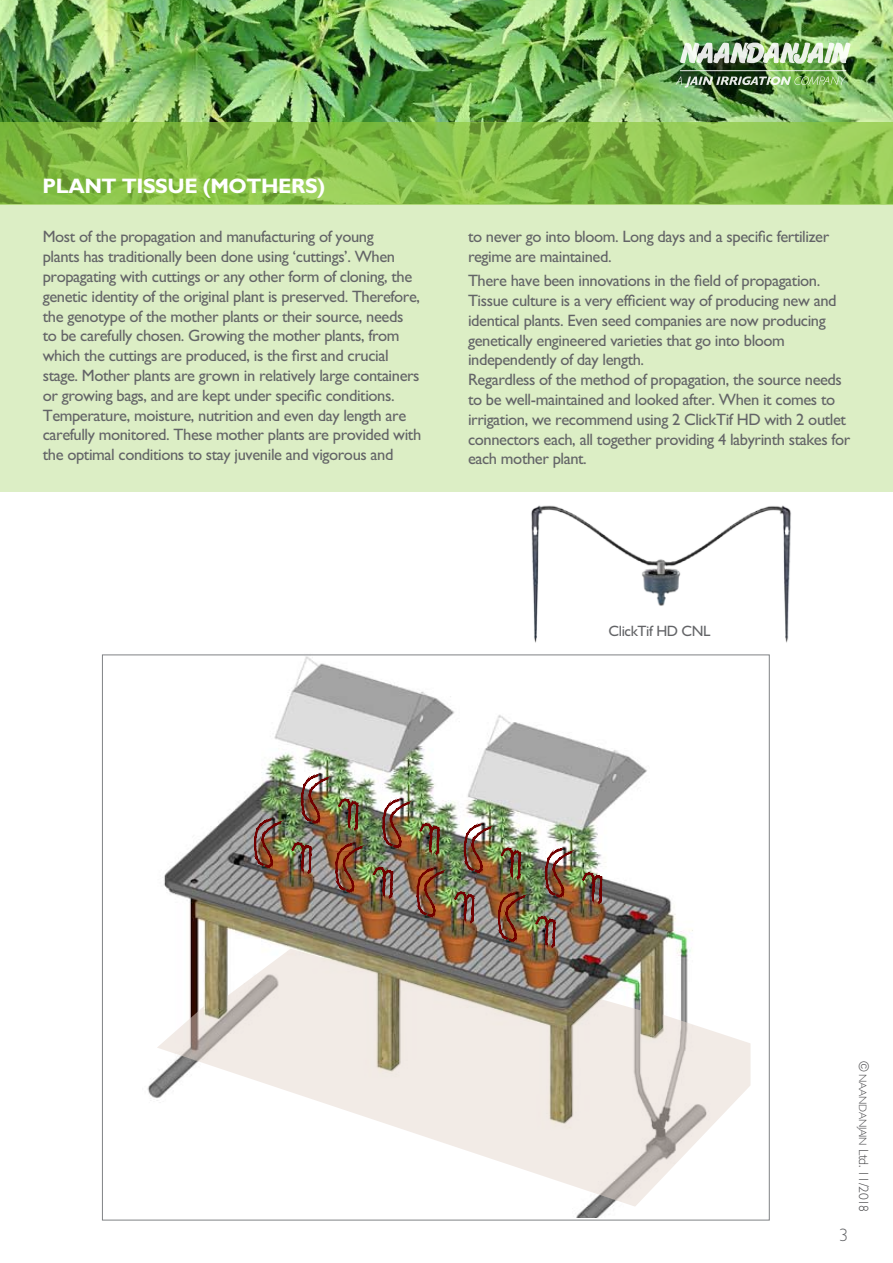
<style>
.page{position:relative;width:893px;height:1263px;background:#fff}
.page>*{position:absolute;margin:0;border:0;box-sizing:border-box;transform-origin:0 0}
.t1{font:700 21px "M Gill Sans";letter-spacing:-.02em;color:#fff}
.t2{font:300 18px "M Gill Sans";color:#636467}
.t3{font:16.5px/19.8px "M Gill Sans";letter-spacing:-.025em;color:#636467}
.t4{font:15px "M Gill Sans";letter-spacing:-.025em;color:#636467}
.t5{font:300 13.5px "M Gill Sans";letter-spacing:-.03em;color:#4d4d4f}
.s1{font-size:10.8px}
</style>
<div class="page">
<img style="left:0;top:0;width:893px;height:122px">
<div style="left:0;top:205px;width:893px;height:286px;background:#dceec5"></div>
<svg style="left:0;top:122px;width:893px;height:83px;background:#86be48"></svg>
<img style="left:675px;top:76px;width:171px;height:12px">
<img style="left:680px;top:42px;width:171px;height:22px">
<hr style="left:680px;top:70px;width:166px;height:1px;background:#fff">
<img style="left:147px;top:656px;width:546px;height:562px">
<svg style="left:416px;top:868px;width:28px;height:49px"></svg>
<svg style="left:454px;top:891px;width:20px;height:32px"></svg>
<svg style="left:335px;top:843px;width:28px;height:49px"></svg>
<svg style="left:254px;top:818px;width:27px;height:50px"></svg>
<svg style="left:301px;top:774px;width:28px;height:49px"></svg>
<svg style="left:382px;top:799px;width:28px;height:49px"></svg>
<svg style="left:464px;top:824px;width:27px;height:49px"></svg>
<svg style="left:545px;top:848px;width:28px;height:49px"></svg>
<svg style="left:498px;top:892px;width:27px;height:49px"></svg>
<svg style="left:372px;top:867px;width:21px;height:31px"></svg>
<svg style="left:291px;top:842px;width:21px;height:32px"></svg>
<svg style="left:338px;top:798px;width:20px;height:32px"></svg>
<svg style="left:419px;top:823px;width:21px;height:32px"></svg>
<svg style="left:500px;top:848px;width:21px;height:31px"></svg>
<svg style="left:582px;top:872px;width:20px;height:32px"></svg>
<svg style="left:535px;top:916px;width:21px;height:31px"></svg>
<img style="left:531px;top:505px;width:260px;height:138px">
<svg style="left:157px;top:949px;width:593px;height:257px"></svg>
<p class="t1" style="left:43px;top:175px;width:284px">PLANT TISSUE (MOTHERS)</p>
<p class="t3" style="left:43px;top:227px;width:380px">Most of the propagation and manufacturing of young<br>plants has traditionally been done using ‘cuttings’. When propagating with cuttings or any other form of cloning, the genetic identity of the original plant is preserved. Therefore, the genotype of the mother plants or their source, needs to be carefully chosen. Growing the mother plants, from which the cuttings are produced, is the first and crucial stage. Mother plants are grown in relatively large containers or growing bags, and are kept under specific conditions.<br>Temperature, moisture, nutrition and even day length are carefully monitored. These mother plants are provided with the optimal conditions to stay juvenile and vigorous and</p>
<p class="t3" style="left:468px;top:227px;width:363px">to never go into bloom. Long days and a specific fertilizer regime are maintained.</p>
<p class="t3" style="left:468px;top:271px;width:384px">There have been innovations in the field of propagation.<br>Tissue culture is a very efficient way of producing new and identical plants. Even seed companies are now producing genetically engineered varieties that go into bloom independently of day length.<br>Regardless of the method of propagation, the source needs to be well-maintained and looked after. When it comes to irrigation, we recommend using 2 ClickTif HD with 2 outlet connectors each, all together providing 4 labyrinth stakes for each mother plant.</p>
<p class="t4" style="left:609px;top:623px;width:103px">ClickTif HD CNL</p>
<p class="t2" style="left:840px;top:1225px;width:10px">3</p>
<p class="t5" style="left:871px;top:1060px;width:153px;rotate:90deg">© <span class="s1">NAANDANJAIN</span> Ltd. 11/2018</p>
</div>
